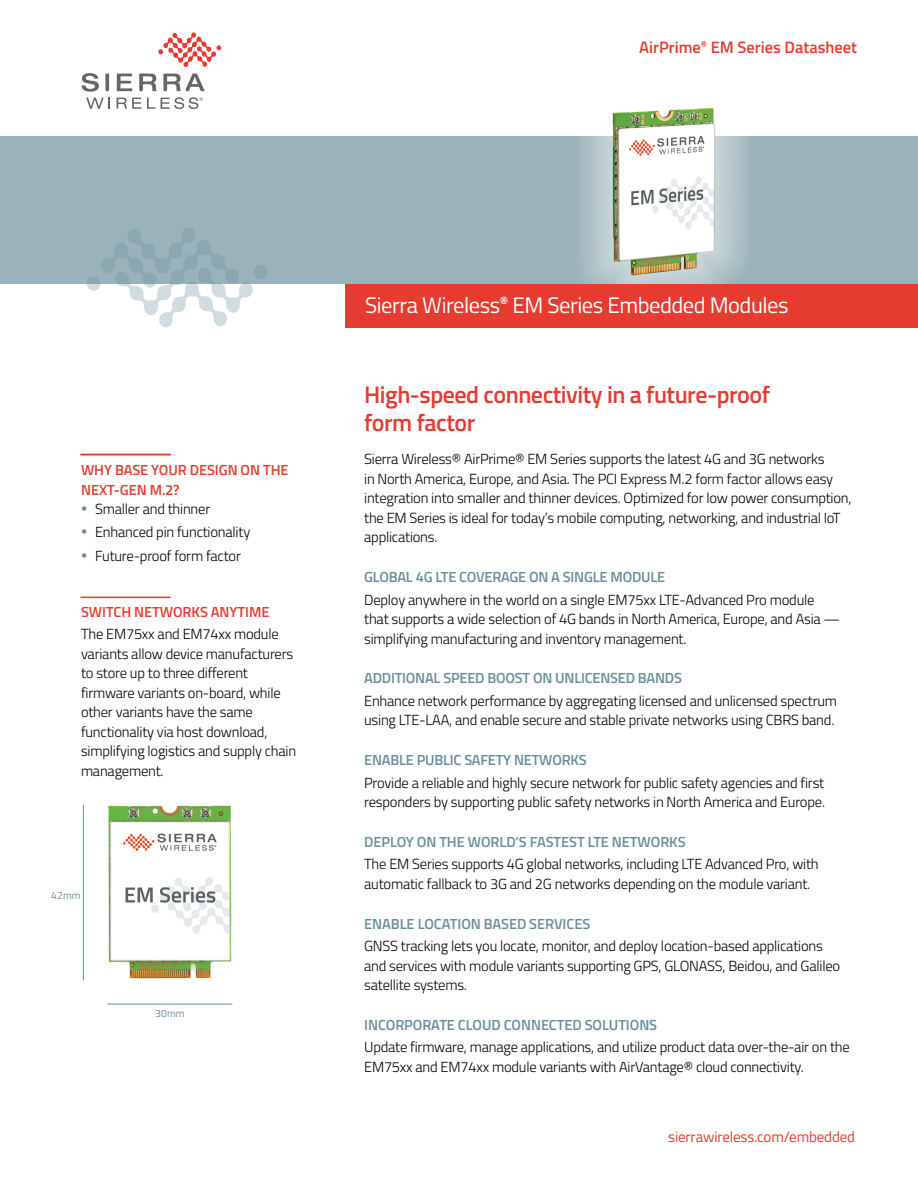
<style>
.page{position:relative;width:918px;height:1188px;background:#fff}
.page>*{position:absolute;margin:0;border:0;box-sizing:border-box;transform-origin:0 0}
.t1{font:600 24px/28.8px "Titillium Web";letter-spacing:-.02em;color:#e53b30}
.t2{font:22.5px "Titillium Web";letter-spacing:-.02em;color:#fff}
.t3{font:600 16.5px "Titillium Web";color:#e53b30}
.t4{font:600 16.5px "Titillium Web";letter-spacing:-.01em;color:#fff}
.t5{font:15px "Titillium Web";letter-spacing:-.01em;color:#e53b30}
.t6{font:300 14.7px/19.5px "Titillium Web";letter-spacing:-.015em;color:#000}
.t7{font:600 14.7px "Titillium Web";letter-spacing:-.015em;color:#6a8e9a}
.t8{font:600 14.7px/19.5px "Titillium Web";letter-spacing:-.005em;color:#e53b30}
.t9{font:10.5px "Titillium Web";color:#6b8f9b}
.s1{color:#6a8e9a}
</style>
<div class="page">
<img style="left:107px;top:805px;width:125px;height:175px">
<hr style="left:108px;top:1004px;width:124px;height:1px;background:#6b8f9b">
<hr style="left:83px;top:805px;width:1px;height:175px;background:#6b8f9b">
<hr style="left:81px;top:454px;width:89px;height:1px;background:#e53b30">
<hr style="left:81px;top:597px;width:89px;height:1px;background:#e53b30">
<div style="left:0;top:137px;width:918px;height:147px;background:#9ab2ba"></div>
<svg style="left:86px;top:228px;width:182px;height:100px"></svg>
<div style="left:572px;top:68px;width:183px;height:248px;background:#fff;opacity:.7"></div>
<img style="left:543px;top:68px;width:184px;height:216px">
<div style="left:346px;top:284px;width:572px;height:43px;background:#e53b30"></div>
<svg style="left:86px;top:98px;width:24px;height:11px"></svg>
<svg style="left:117px;top:98px;width:24px;height:11px"></svg>
<svg style="left:147px;top:98px;width:8px;height:11px"></svg>
<svg style="left:82px;top:73px;width:17px;height:19px"></svg>
<svg style="left:105px;top:74px;width:4px;height:17px"></svg>
<svg style="left:117px;top:74px;width:15px;height:17px"></svg>
<svg style="left:163px;top:74px;width:42px;height:17px"></svg>
<svg style="left:139px;top:74px;width:18px;height:17px"></svg>
<svg style="left:158px;top:32px;width:63px;height:35px"></svg>
<svg style="left:161px;top:97px;width:42px;height:12px"></svg>
<p class="t3" style="left:639px;top:35px;width:219px">AirPrime<sup>®</sup> EM Series Datasheet</p>
<p class="t8" style="left:81px;top:460px;width:209px">WHY BASE YOUR DESIGN ON THE<br>NEXT-GEN M.2?</p>
<p class="t6" style="left:81px;top:499px;width:131px"><span class="s1">•</span> Smaller and thinner</p>
<p class="t6" style="left:81px;top:522px;width:171px"><span class="s1">•</span> Enhanced pin functionality</p>
<p class="t6" style="left:81px;top:545px;width:162px"><span class="s1">•</span> Future-proof form factor</p>
<p class="t8" style="left:81px;top:601px;width:190px">SWITCH NETWORKS ANYTIME</p>
<p class="t6" style="left:81px;top:624px;width:217px">The EM75xx and EM74xx module variants allow device manufacturers to store up to three different firmware variants on-board, while other variants have the same functionality via host download, simplifying logistics and supply chain management.</p>
<p class="t9" style="left:51px;top:887px;width:31px">42mm</p>
<p class="t9" style="left:155px;top:1006px;width:31px">30mm</p>
<h2 class="t2" style="left:365px;top:289px;width:425px">Sierra Wireless<sup>®</sup> EM Series Embedded Modules</h2>
<p class="t4" style="left:602px;top:295px;width:233px">EMBEDDED MODULES HL SERIES</p>
<h1 class="t1" style="left:364px;top:379px;width:407px">High-speed connectivity in a future-proof form factor</h1>
<p class="t6" style="left:364px;top:449px;width:489px">Sierra Wireless® AirPrime® EM Series supports the latest 4G and 3G networks<br>in North America, Europe, and Asia. The PCI Express M.2 form factor allows easy integration into smaller and thinner devices. Optimized for low power consumption, the EM Series is ideal for today’s mobile computing, networking, and industrial IoT applications.</p>
<p class="t7" style="left:364px;top:566px;width:303px">GLOBAL 4G LTE COVERAGE ON A SINGLE MODULE</p>
<p class="t6" style="left:364px;top:589px;width:478px">Deploy anywhere in the world on a single EM75xx LTE-Advanced Pro module that supports a wide selection of 4G bands in North America, Europe, and Asia — simplifying manufacturing and inventory management.</p>
<p class="t7" style="left:364px;top:667px;width:319px">ADDITIONAL SPEED BOOST ON UNLICENSED BANDS</p>
<p class="t6" style="left:364px;top:690px;width:474px">Enhance network performance by aggregating licensed and unlicensed spectrum using LTE-LAA, and enable secure and stable private networks using CBRS band.</p>
<p class="t7" style="left:364px;top:749px;width:224px">ENABLE PUBLIC SAFETY NETWORKS</p>
<p class="t6" style="left:364px;top:772px;width:462px">Provide a reliable and highly secure network for public safety agencies and first responders by supporting public safety networks in North America and Europe.</p>
<p class="t7" style="left:364px;top:831px;width:323px">DEPLOY ON THE WORLD’S FASTEST LTE NETWORKS</p>
<p class="t6" style="left:364px;top:854px;width:456px">The EM Series supports 4G global networks, including LTE Advanced Pro, with automatic fallback to 3G and 2G networks depending on the module variant.</p>
<p class="t7" style="left:364px;top:912px;width:228px">ENABLE LOCATION BASED SERVICES</p>
<p class="t6" style="left:364px;top:936px;width:478px">GNSS tracking lets you locate, monitor, and deploy location-based applications and services with module variants supporting GPS, GLONASS, Beidou, and Galileo satellite systems.</p>
<p class="t7" style="left:364px;top:1014px;width:294px">INCORPORATE CLOUD CONNECTED SOLUTIONS</p>
<p class="t6" style="left:364px;top:1037px;width:487px">Update firmware, manage applications, and utilize product data over-the-air on the<br>EM75xx and EM74xx module variants with AirVantage® cloud connectivity.</p>
<p class="t5" style="left:668px;top:1126px;width:188px">sierrawireless.com/embedded</p>
</div>
